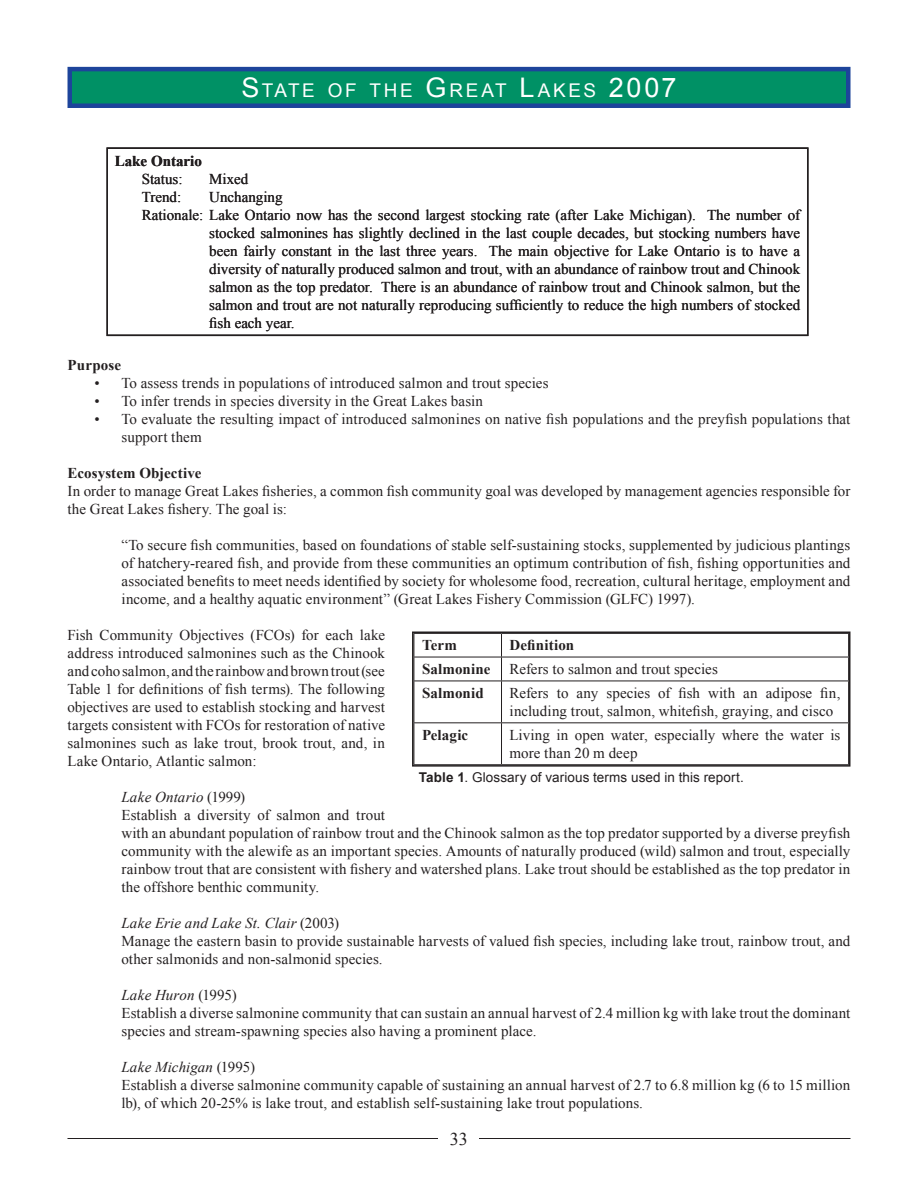
<style>
.page{position:relative;width:918px;height:1188px;background:#fff}
.page>*{position:absolute;margin:0;border:0;box-sizing:border-box;transform-origin:0 0}
.t1{font:18.9px "Arial";letter-spacing:.14em;color:#fff}
.Page_number{font:18px "Times New Roman";color:#231f20}
.SOLEC_Body_Text_1{font:15px/18px "Times New Roman";color:#231f20}
.SOLEC_Purpose_bullet{font:15px/18px "Times New Roman";letter-spacing:.005em;color:#231f20}
.SOLEC_sub-header_2{font:italic 15px "Times New Roman";letter-spacing:.01em;color:#231f20}
.SOLEC_Body_Text_1-2{font:700 15px "Times New Roman";letter-spacing:.005em;color:#231f20}
.SOLEC_Header_1{font:700 15px "Times New Roman";letter-spacing:.005em;color:#231f20}
.Caption_text_9pt{font:13.5px "Arial";letter-spacing:.005em;color:#231f20}
.s1{font-size:27px}
.s2{font-style:normal}
.s3{font-weight:700}
</style>
<div class="page">
<hr style="left:67px;top:1138px;width:783px;height:1px;background:#231f20">
<div style="left:70px;top:69px;width:778px;height:37px;background:#009165"></div>
<div style="left:68px;top:67px;width:783px;height:41px;border:4px solid #1d449b"></div>
<div style="left:439px;top:1130px;width:40px;height:17px;background:#fff"></div>
<div style="left:106px;top:147px;width:702px;height:189px;border:2px solid #231f20"></div>
<hr style="left:414px;top:657px;width:88px;height:1px;background:#231f20">
<hr style="left:502px;top:657px;width:347px;height:1px;background:#231f20">
<svg style="left:501px;top:635px;width:1px;height:46px"></svg>
<hr style="left:414px;top:681px;width:88px;height:1px;background:#231f20">
<hr style="left:502px;top:681px;width:347px;height:1px;background:#231f20">
<hr style="left:501px;top:681px;width:1px;height:41px;background:#231f20">
<hr style="left:414px;top:722px;width:88px;height:1px;background:#231f20">
<hr style="left:502px;top:722px;width:347px;height:1px;background:#231f20">
<hr style="left:501px;top:723px;width:1px;height:41px;background:#231f20">
<div style="left:412px;top:632px;width:438px;height:135px;border:2px solid #231f20"></div>
<p class="t1" style="left:241px;top:78px;width:437px"><span class="s1">S</span>tate of the <span class="s1">G</span>reat <span class="s1">L</span>akes <span class="s1">2007</span></p>
<p class="SOLEC_Header_1" style="left:115px;top:150px;width:89px">Lake Ontario</p>
<p class="SOLEC_Body_Text_1" style="left:142px;top:170px;width:42px">Status:</p>
<p class="SOLEC_Body_Text_1" style="left:209px;top:170px;width:41px">Mixed</p>
<p class="SOLEC_Body_Text_1" style="left:142px;top:188px;width:41px">Trend:</p>
<p class="SOLEC_Body_Text_1" style="left:209px;top:188px;width:75px">Unchanging</p>
<p class="SOLEC_Body_Text_1" style="left:142px;top:206px;width:660px">Rationale: Lake Ontario now has the second largest stocking rate (after Lake Michigan). The number of</p>
<p class="SOLEC_Body_Text_1" style="left:209px;top:224px;width:592px">stocked salmonines has slightly declined in the last couple decades, but stocking numbers have</p>
<p class="SOLEC_Body_Text_1" style="left:209px;top:242px;width:592px">been fairly constant in the last three years. The main objective for Lake Ontario is to have a</p>
<p class="SOLEC_Body_Text_1" style="left:209px;top:260px;width:592px">diversity of naturally produced salmon and trout, with an abundance of rainbow trout and Chinook</p>
<p class="SOLEC_Body_Text_1" style="left:209px;top:278px;width:593px">salmon as the top predator. There is an abundance of rainbow trout and Chinook salmon, but the</p>
<p class="SOLEC_Body_Text_1" style="left:209px;top:296px;width:593px">salmon and trout are not naturally reproducing sufficiently to reduce the high numbers of stocked</p>
<p class="SOLEC_Body_Text_1" style="left:209px;top:314px;width:87px">fish each year.</p>
<p class="SOLEC_Header_1" style="left:68px;top:355px;width:55px">Purpose</p>
<p class="SOLEC_Purpose_bullet" style="left:122px;top:374px;width:429px">To assess trends in populations of introduced salmon and trout species</p>
<p class="SOLEC_Purpose_bullet" style="left:122px;top:392px;width:363px">To infer trends in species diversity in the Great Lakes basin</p>
<p class="SOLEC_Purpose_bullet" style="left:122px;top:410px;width:730px">To evaluate the resulting impact of introduced salmonines on native fish populations and the preyfish populations that support them</p>
<p class="SOLEC_Header_1" style="left:68px;top:463px;width:135px">Ecosystem Objective</p>
<p class="SOLEC_Body_Text_1" style="left:68px;top:482px;width:784px">In order to manage Great Lakes fisheries, a common fish community goal was developed by management agencies responsible for the Great Lakes fishery. The goal is:</p>
<p class="SOLEC_Body_Text_1" style="left:122px;top:536px;width:730px;text-align:justify">“To secure fish communities, based on foundations of stable self-sustaining stocks, supplemented by judicious plantings of hatchery-reared fish, and provide from these communities an optimum contribution of fish, fishing opportunities and associated benefits to meet needs identified by society for wholesome food, recreation, cultural heritage, employment and income, and a healthy aquatic environment” (Great Lakes Fishery Commission (GLFC) 1997).</p>
<p class="SOLEC_Body_Text_1" style="left:68px;top:626px;width:319px;text-align:justify">Fish Community Objectives (FCOs) for each lake address introduced salmonines such as the Chinook and coho salmon, and the rainbow and brown trout (see Table 1 for definitions of fish terms). The following objectives are used to establish stocking and harvest targets consistent with FCOs for restoration of native salmonines such as lake trout, brook trout, and, in Lake Ontario, Atlantic salmon:</p>
<p class="SOLEC_sub-header_2" style="left:122px;top:787px;width:125px">Lake Ontario <span class="s2">(1999)</span></p>
<p class="SOLEC_Body_Text_1" style="left:122px;top:806px;width:730px">Establish a diversity of salmon and trout<br>with an abundant population of rainbow trout and the Chinook salmon as the top predator supported by a diverse preyfish community with the alewife as an important species. Amounts of naturally produced (wild) salmon and trout, especially rainbow trout that are consistent with fishery and watershed plans. Lake trout should be established as the top predator in the offshore benthic community.</p>
<p class="SOLEC_sub-header_2" style="left:122px;top:913px;width:219px">Lake Erie and Lake St. Clair <span class="s2">(2003)</span></p>
<p class="SOLEC_Body_Text_1" style="left:122px;top:932px;width:730px">Manage the eastern basin to provide sustainable harvests of valued fish species, including lake trout, rainbow trout, and other salmonids and non-salmonid species.</p>
<p class="SOLEC_sub-header_2" style="left:122px;top:985px;width:117px">Lake Huron <span class="s2">(1995)</span></p>
<p class="SOLEC_Body_Text_1" style="left:122px;top:1004px;width:730px">Establish a diverse salmonine community that can sustain an annual harvest of 2.4 million kg with lake trout the dominant species and stream-spawning species also having a prominent place.</p>
<p class="SOLEC_sub-header_2" style="left:122px;top:1057px;width:135px">Lake Michigan <span class="s2">(1995)</span></p>
<p class="SOLEC_Body_Text_1" style="left:122px;top:1076px;width:730px">Establish a diverse salmonine community capable of sustaining an annual harvest of 2.7 to 6.8 million kg (6 to 15 million lb), of which 20-25% is lake trout, and establish self-sustaining lake trout populations.</p>
<p class="SOLEC_Body_Text_1" style="left:94px;top:374px;width:7px;text-align:justify">• • •</p>
<p class="SOLEC_Body_Text_1-2" style="left:422px;top:635px;width:36px">Term</p>
<p class="SOLEC_Body_Text_1-2" style="left:510px;top:635px;width:66px">Definition</p>
<p class="SOLEC_Body_Text_1-2" style="left:422px;top:659px;width:70px">Salmonine</p>
<p class="SOLEC_Body_Text_1" style="left:510px;top:660px;width:210px">Refers to salmon and trout species</p>
<p class="SOLEC_Body_Text_1-2" style="left:422px;top:682px;width:63px">Salmonid</p>
<p class="SOLEC_Body_Text_1" style="left:510px;top:684px;width:332px">Refers to any species of fish with an adipose fin, including trout, salmon, whitefish, graying, and cisco</p>
<p class="SOLEC_Body_Text_1-2" style="left:422px;top:724px;width:48px">Pelagic</p>
<p class="SOLEC_Body_Text_1" style="left:510px;top:726px;width:332px">Living in open water, especially where the water is more than 20 m deep</p>
<p class="Caption_text_9pt" style="left:419px;top:768px;width:327px"><span class="s3">Table 1</span>. Glossary of various terms used in this report.</p>
<p class="Page_number" style="left:450px;top:1127px;width:19px">33</p>
</div>
